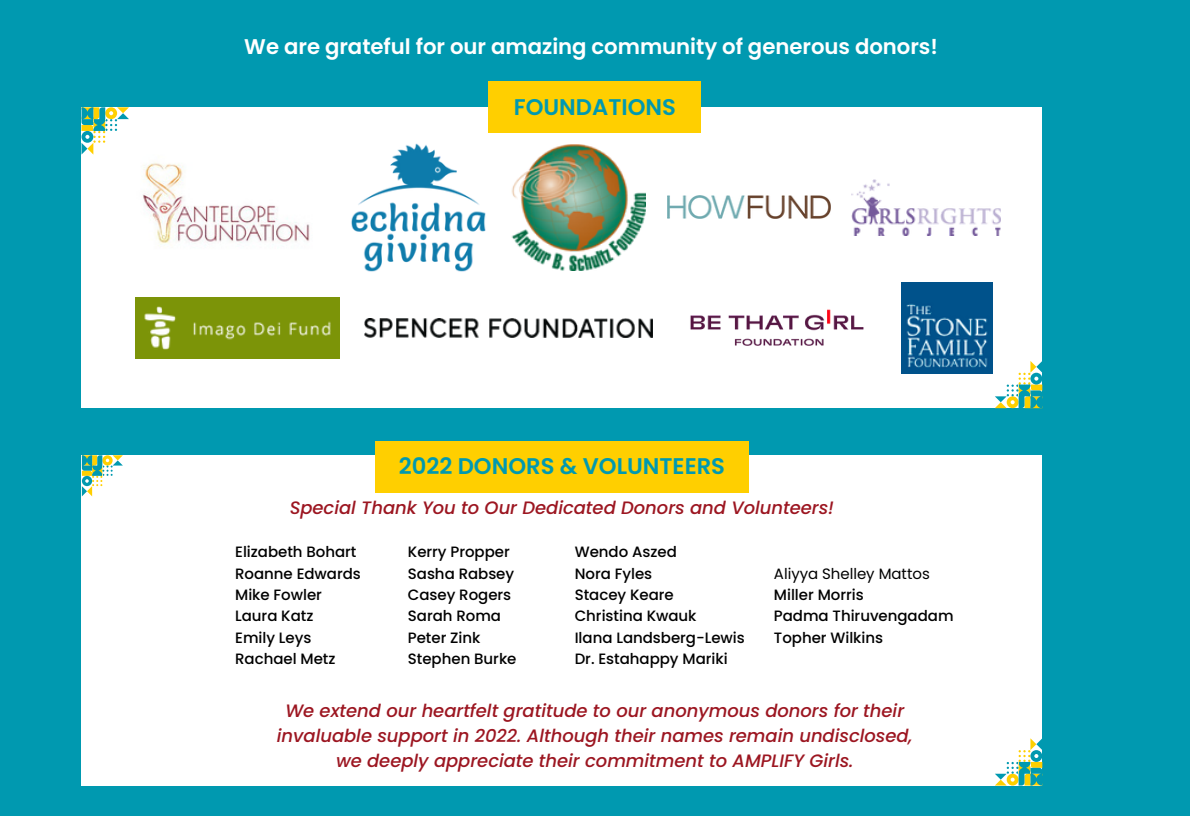
<style>
.page{position:relative;width:1190px;height:816px;background:#fff}
.page>*{position:absolute;margin:0;border:0;box-sizing:border-box;transform-origin:0 0}
.t1{font:600 22.6px "Poppins";color:#0099b0}
.t2{font:600 21.2px "Poppins";color:#fff}
.t3{font:italic 500 18px/24.8px "Poppins";color:#9c1621;text-align:center}
.t4{font:500 15px "Poppins";color:#000}
.t5{font:15px "Poppins";color:#000}
</style>
<div class="page">
<div style="left:0;top:0;width:1190px;height:815px;background:#0099b0"></div>
<div style="left:82px;top:455px;width:960px;height:331px;background:#fff"></div>
<div style="left:375px;top:441px;width:374px;height:52px;background:#ffcf00"></div>
<svg style="left:82px;top:455px;width:41px;height:42px"></svg>
<svg style="left:995px;top:738px;width:47px;height:48px"></svg>
<div style="left:82px;top:107px;width:960px;height:301px;background:#fff"></div>
<div style="left:489px;top:82px;width:212px;height:51px;background:#ffcf00"></div>
<svg style="left:82px;top:107px;width:47px;height:48px"></svg>
<svg style="left:995px;top:361px;width:47px;height:47px"></svg>
<img style="left:143px;top:162px;width:167px;height:82px">
<img style="left:351px;top:143px;width:135px;height:129px">
<img style="left:511px;top:144px;width:135px;height:127px">
<img style="left:668px;top:196px;width:162px;height:23px">
<div style="left:135px;top:297px;width:204px;height:62px;background:#7c9408"></div>
<img style="left:144px;top:306px;width:187px;height:43px">
<img style="left:364px;top:319px;width:289px;height:18px">
<img style="left:690px;top:309px;width:174px;height:37px">
<img style="left:901px;top:282px;width:92px;height:92px">
<img style="left:852px;top:179px;width:148px;height:57px">
<p class="t2" style="left:244px;top:32px;width:695px">We are grateful for our amazing community of generous donors!</p>
<p class="t1" style="left:514px;top:91px;width:164px">FOUNDATIONS</p>
<p class="t1" style="left:399px;top:451px;width:328px">2022 DONORS &amp; VOLUNTEERS</p>
<p class="t3" style="left:290px;top:495px;width:546px">Special Thank You to Our Dedicated Donors and Volunteers!</p>
<p class="t4" style="left:235px;top:542px;width:123px">Elizabeth Bohart</p>
<p class="t4" style="left:235px;top:563px;width:127px">Roanne Edwards</p>
<p class="t4" style="left:235px;top:584px;width:88px">Mike Fowler</p>
<p class="t4" style="left:235px;top:606px;width:80px">Laura Katz</p>
<p class="t4" style="left:235px;top:627px;width:78px">Emily Leys</p>
<p class="t4" style="left:235px;top:648px;width:102px">Rachael Metz</p>
<p class="t4" style="left:408px;top:542px;width:103px">Kerry Propper</p>
<p class="t4" style="left:408px;top:563px;width:108px">Sasha Rabsey</p>
<p class="t4" style="left:408px;top:584px;width:105px">Casey Rogers</p>
<p class="t4" style="left:408px;top:606px;width:95px">Sarah Roma</p>
<p class="t4" style="left:408px;top:627px;width:74px">Peter Zink</p>
<p class="t4" style="left:408px;top:648px;width:110px">Stephen Burke</p>
<p class="t4" style="left:575px;top:542px;width:104px">Wendo Aszed</p>
<p class="t4" style="left:575px;top:563px;width:79px">Nora Fyles</p>
<p class="t4" style="left:575px;top:584px;width:101px">Stacey Keare</p>
<p class="t4" style="left:575px;top:606px;width:123px">Christina Kwauk</p>
<p class="t4" style="left:575px;top:627px;width:172px">Ilana Landsberg-Lewis</p>
<p class="t4" style="left:575px;top:648px;width:154px">Dr. Estahappy Mariki</p>
<p class="t5" style="left:774px;top:563px;width:157px">Aliyya Shelley Mattos</p>
<p class="t4" style="left:774px;top:584px;width:91px">Miller Morris</p>
<p class="t4" style="left:774px;top:606px;width:181px">Padma Thiruvengadam</p>
<p class="t4" style="left:774px;top:627px;width:111px">Topher Wilkins</p>
<p class="t3" style="left:277px;top:699px;width:637px">We extend our heartfelt gratitude to our anonymous donors for their invaluable support in 2022. Although their names remain undisclosed, we deeply appreciate their commitment to AMPLIFY Girls.</p>
</div>
